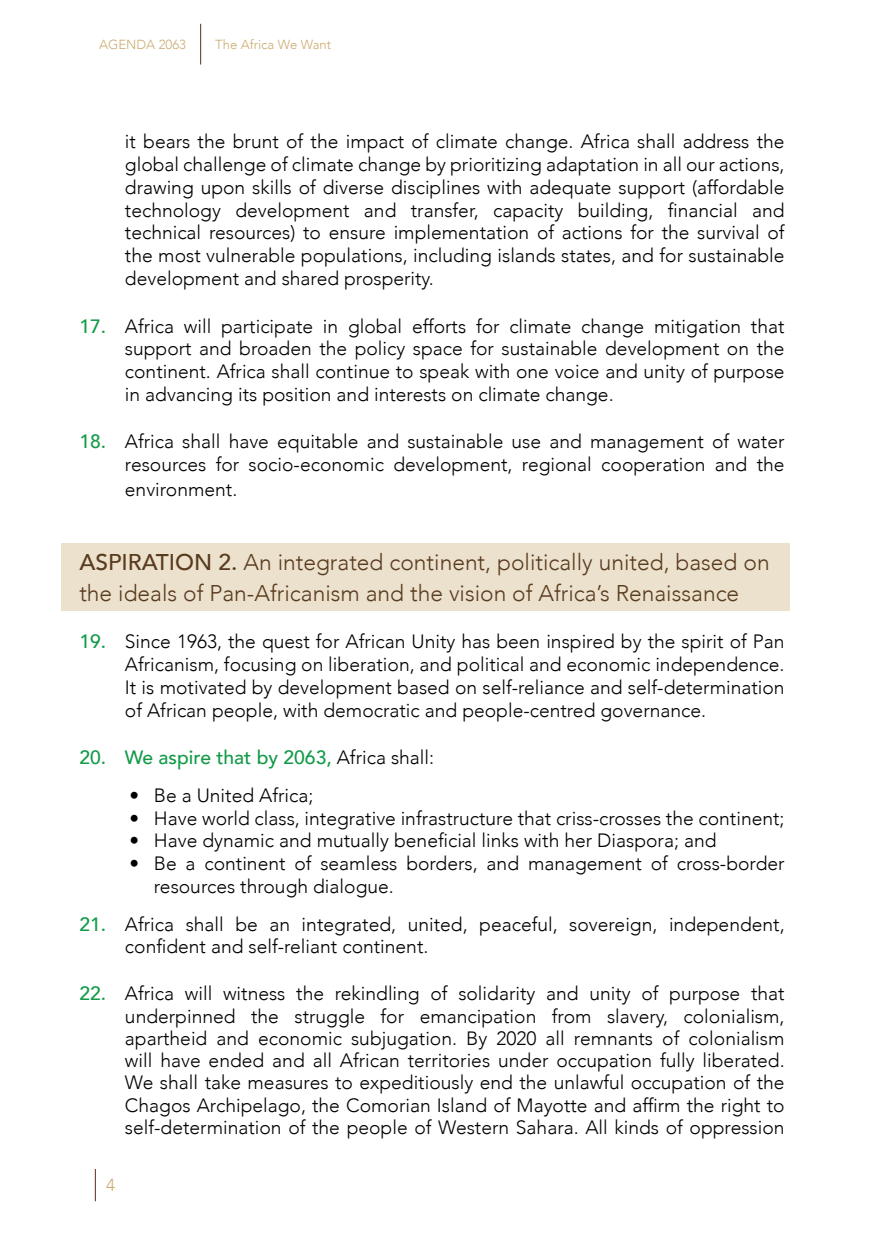
<style>
.page{position:relative;width:874px;height:1241px;background:#fff}
.page>*{position:absolute;margin:0;border:0;box-sizing:border-box;transform-origin:0 0}
.t1{font:300 22.75px/31.5px "Avenir";color:#593b1f}
.t2{font:300 19.25px/22.8px "Avenir";color:#000;text-align:justify}
.t3{font:500 19.25px "Avenir";color:#129a48}
.t4{font:300 17.5px "Avenir";color:#cbac72}
.t5{font:300 13.12px "Avenir";color:#cbac72}
.s1{font-weight:500;color:#129a48}
.s2{font-weight:500}
.s3{font-weight:300;color:#000}
</style>
<div class="page">
<hr style="left:200px;top:24px;width:1px;height:40px;background:#582e16">
<hr style="left:95px;top:1168px;width:1px;height:32px;background:#582e16">
<div style="left:61px;top:543px;width:728px;height:67px;background:#ece1cc"></div>
<p class="t5" style="left:99px;top:37px;width:88px">AGENDA 2063</p>
<p class="t5" style="left:215px;top:37px;width:117px">The Africa We Want</p>
<p class="t2" style="left:125px;top:130px;width:661px">it bears the brunt of the impact of climate change. Africa shall address the global challenge of climate change by prioritizing adaptation in all our actions, drawing upon skills of diverse disciplines with adequate support (affordable technology development and transfer, capacity building, financial and technical resources) to ensure implementation of actions for the survival of the most vulnerable populations, including islands states, and for sustainable development and shared prosperity.</p>
<p class="t2" style="left:125px;top:314px;width:660px;text-indent:-46px"><span class="s1">17.</span> Africa will participate in global efforts for climate change mitigation that support and broaden the policy space for sustainable development on the continent. Africa shall continue to speak with one voice and unity of purpose in advancing its position and interests on climate change.</p>
<p class="t2" style="left:79px;top:430px;width:706px;text-align:right"><span class="s1">18.</span> Africa shall have equitable and sustainable use and management of water resources for socio-economic development, regional cooperation and the</p>
<p class="t2" style="left:125px;top:477px;width:114px">environment.</p>
<p class="t1" style="left:79px;top:546px;width:691px"><span class="s2">ASPIRATION 2.</span> An integrated continent, politically united, based on the ideals of Pan-Africanism and the vision of Africa’s Renaissance</p>
<p class="t2" style="left:125px;top:630px;width:661px;text-indent:-46px"><span class="s1">19.</span> Since 1963, the quest for African Unity has been inspired by the spirit of Pan Africanism, focusing on liberation, and political and economic independence.<br>It is motivated by development based on self-reliance and self-determination of African people, with democratic and people-centred governance.</p>
<p class="t3" style="left:79px;top:740px;width:356px">20. We aspire that by 2063, <span class="s3">Africa shall:</span></p>
<p class="t2" style="left:129px;top:783px;width:185px">• Be a United Africa;</p>
<p class="t2" style="left:129px;top:806px;width:656px">• Have world class, integrative infrastructure that criss-crosses the continent;</p>
<p class="t2" style="left:129px;top:829px;width:588px">• Have dynamic and mutually beneficial links with her Diaspora; and</p>
<p class="t2" style="left:154px;top:852px;width:632px;text-indent:-25px">• Be a continent of seamless borders, and management of cross-border resources through dialogue.</p>
<p class="t2" style="left:125px;top:912px;width:661px;text-indent:-46px"><span class="s1">21.</span> Africa shall be an integrated, united, peaceful, sovereign, independent, confident and self-reliant continent.</p>
<p class="t2" style="left:125px;top:982px;width:661px;line-height:22.2px;text-indent:-46px"><span class="s1">22.</span> Africa will witness the rekindling of solidarity and unity of purpose that underpinned the struggle for emancipation from slavery, colonialism, apartheid and economic subjugation. By 2020 all remnants of colonialism will have ended and all African territories under occupation fully liberated.<br>We shall take measures to expeditiously end the unlawful occupation of the Chagos Archipelago, the Comorian Island of Mayotte and affirm the right to self-determination of the people of Western Sahara. All kinds of oppression</p>
<p class="t4" style="left:106px;top:1174px;width:11px">4</p>
</div>
